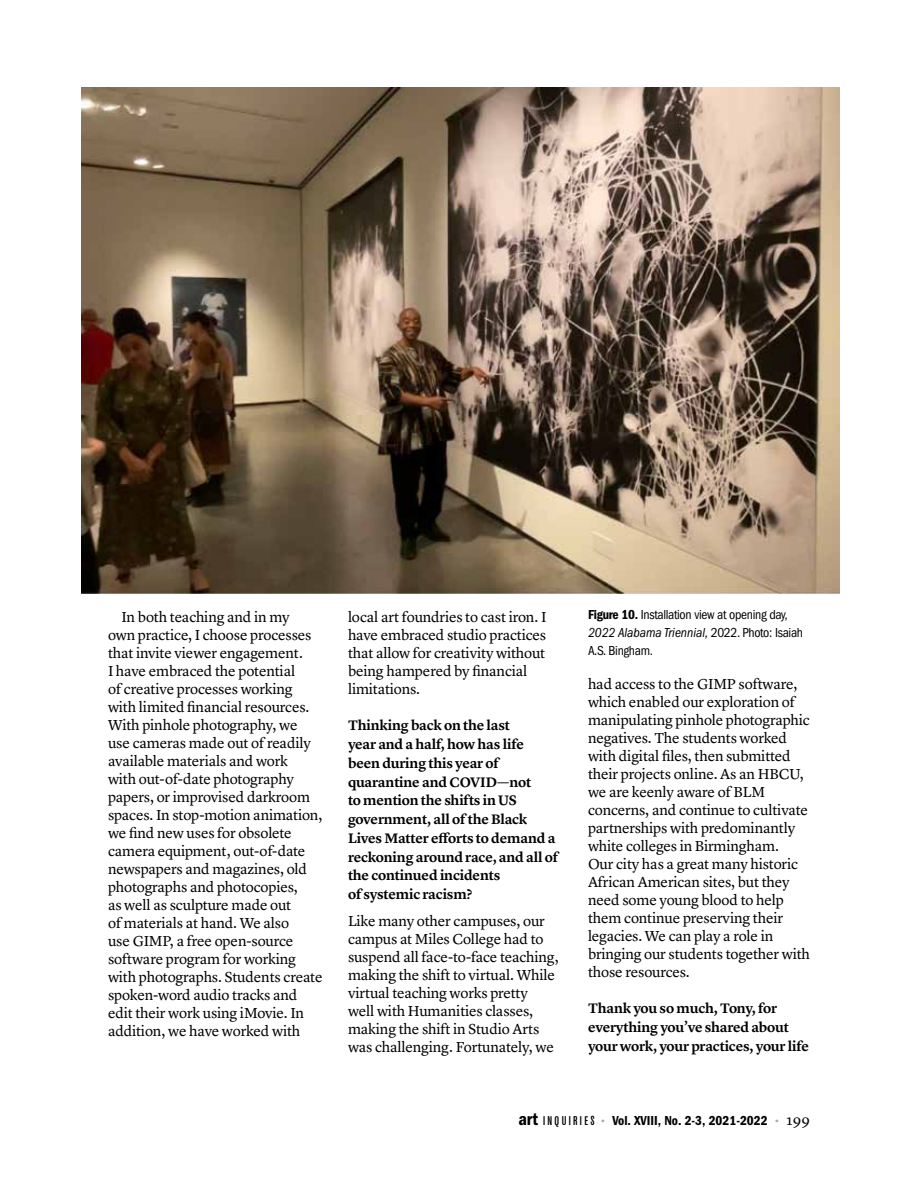
<style>
.page{position:relative;width:918px;height:1188px;background:#fff}
.page>*{position:absolute;margin:0;border:0;box-sizing:border-box;transform-origin:0 0}
.t1{font:15px/18px "Lyon Text";letter-spacing:-.01em;color:#000}
.t2{font:600 14.25px/18.8px "Lyon Text";letter-spacing:-.01em;color:#000}
.t3{font:condensed 13.5px/18px "ITC Franklin Gothic Std";letter-spacing:-.025em;color:#000}
.t4{font:13.5px "ITC Franklin Gothic Std Dm Cd";color:#000}
.s1{font-family:"ITC Franklin Gothic Std Dm Cd";font-stretch:normal}
.s2{font-style:italic}
.s3{font-size:18px}
.s4{font-family:"Akzidenz Grot Con BQ";font-weight:500;font-size:12.6px}
.s5{font-family:"Lyon Text";font-size:15px;color:#a7a9ac}
.s6{font-family:"Lyon Text";font-size:15px}
</style>
<div class="page">
<img style="left:81px;top:87px;width:759px;height:507px">
<p class="t1" style="left:108px;top:606px;width:216px;text-indent:14px">In both teaching and in my<br>own practice, I choose processes that invite viewer engagement.<br>I have embraced the potential<br>of creative processes working with limited financial resources.<br>With pinhole photography, we use cameras made out of readily available materials and work<br>with out-of-date photography papers, or improvised darkroom spaces. In stop-motion animation, we find new uses for obsolete camera equipment, out-of-date newspapers and magazines, old photographs and photocopies,<br>as well as sculpture made out<br>of materials at hand. We also<br>use GIMP, a free open-source software program for working with photographs. Students create spoken-word audio tracks and edit their work using iMovie. In addition, we have worked with</p>
<p class="t1" style="left:348px;top:606px;width:200px">local art foundries to cast iron. I have embraced studio practices that allow for creativity without being hampered by financial limitations.</p>
<p class="t2" style="left:348px;top:715px;width:212px">Thinking back on the last<br>year and a half, how has life been during this year of quarantine and COVID—not<br>to mention the shifts in US government, all of the Black<br>Lives Matter efforts to demand a reckoning around race, and all of the continued incidents<br>of systemic racism?</p>
<p class="t1" style="left:348px;top:911px;width:212px">Like many other campuses, our campus at Miles College had to suspend all face-to-face teaching, making the shift to virtual. While virtual teaching works pretty<br>well with Humanities classes, making the shift in Studio Arts was challenging. Fortunately, we</p>
<p class="t3" style="left:588px;top:606px;width:217px"><span class="s1">Figure 10.</span> Installation view at opening day,<br><span class="s2">2022 Alabama Triennial,</span> 2022. Photo: Isaiah<br>A.S. Bingham.</p>
<p class="t1" style="left:588px;top:673px;width:224px">had access to the GIMP software, which enabled our exploration of manipulating pinhole photographic negatives. The students worked with digital files, then submitted their projects online. As an HBCU, we are keenly aware of BLM concerns, and continue to cultivate partnerships with predominantly white colleges in Birmingham.<br>Our city has a great many historic<br>African American sites, but they need some young blood to help them continue preserving their legacies. We can play a role in bringing our students together with those resources.</p>
<p class="t2" style="left:588px;top:998px;width:223px">Thank you so much, Tony, for everything you’ve shared about your work, your practices, your life</p>
<p class="t4" style="left:519px;top:1113px;width:293px"><span class="s3">art</span> <span class="s4">I N Q U I R I E S</span> <span class="s5">•</span> Vol. XVIII, No. 2-3, 2021-2022 <span class="s5">•</span> <span class="s6">199</span></p>
</div>
